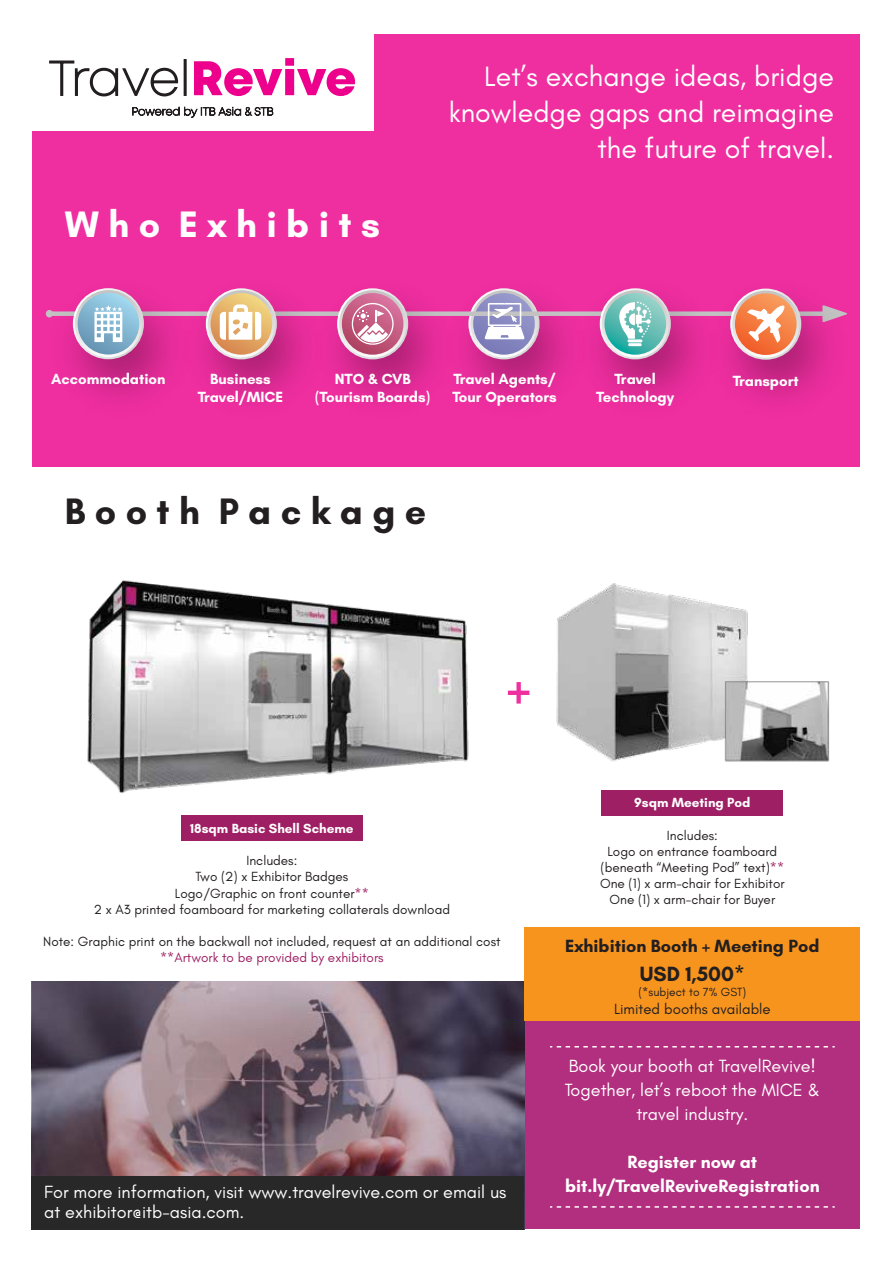
<style>
.page{position:relative;width:893px;height:1263px;background:#fff}
.page>*{position:absolute;margin:0;border:0;box-sizing:border-box;transform-origin:0 0}
.t1{font:700 52.5px "Glacial Indifference";color:rgb(236 0 140/.82)}
.t2{font:700 37.5px "Glacial Indifference";color:#231f20}
.t3{font:700 37.5px "Glacial Indifference";color:#fff}
.t4{font:28.5px/36px "Glacial Indifference";color:#fff;text-align:right}
.t5{font:700 21px "Glacial Indifference";color:#231f20}
.t6{font:18px/24px "Glacial Indifference";color:#fff;text-align:center}
.t7{font:700 18px/24px "Glacial Indifference";color:#fff;text-align:center}
.t8{font:700 18px "Glacial Indifference";color:#231f20}
.t9{font:700 15px/18px "Glacial Indifference";color:#fff;text-align:center}
.t10{font:15px "Glacial Indifference";color:#231f20}
.t11{font:13.5px/16.2px "Glacial Indifference";color:#231f20;text-align:center}
.t12{font:700 13.5px "Glacial Indifference";color:#fff}
.t13{font:13.5px "Glacial Indifference";color:#9e1f63}
.t14{font:12px "Glacial Indifference";color:#231f20}
.s1{color:#9e1f63}
</style>
<div class="page">
<div style="left:33px;top:34px;width:827px;height:432px;background:#ef2ea0"></div>
<div style="left:31px;top:33px;width:343px;height:98px;background:#fff"></div>
<svg style="left:49px;top:60px;width:130px;height:37px"></svg>
<div style="left:184px;top:59px;width:3px;height:37px;background:#231f20;border:2px solid #231f20"></div>
<svg style="left:194px;top:58px;width:161px;height:38px"></svg>
<svg style="left:132px;top:106px;width:142px;height:12px"></svg>
<div style="left:524px;top:1021px;width:336px;height:208px;background:#b22e7e"></div>
<img style="left:472px;top:288px;width:89px;height:110px">
<svg style="left:468px;top:288px;width:71px;height:71px"></svg>
<svg style="left:470px;top:290px;width:67px;height:67px"></svg>
<svg style="left:473px;top:293px;width:62px;height:62px"></svg>
<div style="left:52px;top:311px;width:770px;height:5px;background:#c3c2c2"></div>
<img style="left:207px;top:288px;width:91px;height:111px">
<svg style="left:206px;top:288px;width:71px;height:71px"></svg>
<svg style="left:208px;top:290px;width:67px;height:67px"></svg>
<svg style="left:211px;top:293px;width:61px;height:62px;background:#e3ae69"></svg>
<img style="left:298px;top:288px;width:174px;height:111px">
<svg style="left:337px;top:288px;width:71px;height:71px"></svg>
<svg style="left:339px;top:290px;width:67px;height:67px"></svg>
<svg style="left:342px;top:293px;width:61px;height:62px"></svg>
<img style="left:561px;top:288px;width:130px;height:111px">
<svg style="left:600px;top:288px;width:71px;height:71px"></svg>
<svg style="left:602px;top:290px;width:67px;height:67px"></svg>
<svg style="left:604px;top:293px;width:62px;height:62px;background:#62bdb4"></svg>
<img style="left:691px;top:288px;width:156px;height:111px">
<svg style="left:730px;top:289px;width:71px;height:71px"></svg>
<svg style="left:732px;top:291px;width:67px;height:67px"></svg>
<svg style="left:735px;top:293px;width:62px;height:62px;background:#f38048"></svg>
<img style="left:45px;top:288px;width:162px;height:110px">
<svg style="left:73px;top:288px;width:71px;height:71px"></svg>
<svg style="left:75px;top:290px;width:67px;height:67px"></svg>
<svg style="left:78px;top:293px;width:61px;height:62px;background:#84b6d1"></svg>
<svg style="left:94px;top:305px;width:28px;height:37px"></svg>
<svg style="left:485px;top:303px;width:40px;height:36px"></svg>
<svg style="left:350px;top:303px;width:44px;height:43px;background:#d58da6"></svg>
<svg style="left:220px;top:304px;width:41px;height:36px"></svg>
<svg style="left:618px;top:302px;width:33px;height:44px"></svg>
<svg style="left:747px;top:305px;width:37px;height:38px"></svg>
<img style="left:556px;top:583px;width:274px;height:179px">
<img style="left:87px;top:580px;width:382px;height:213px">
<div style="left:601px;top:791px;width:182px;height:25px;background:#9e1f63"></div>
<div style="left:181px;top:815px;width:182px;height:26px;background:#9e1f63"></div>
<svg style="left:550px;top:1046px;width:285px;height:1px"></svg>
<svg style="left:550px;top:1206px;width:285px;height:2px"></svg>
<svg style="left:32px;top:981px;width:492px;height:195px;background:#796875"></svg>
<div style="left:31px;top:1176px;width:493px;height:53px;background:#282828"></div>
<div style="left:524px;top:927px;width:336px;height:94px;background:#f7941e"></div>
<h2 class="t3" style="left:65px;top:201px;width:317px">W h o E x h i b i t s</h2>
<h3 class="t4" style="left:449px;top:59px;width:387px">Let’s exchange ideas, bridge knowledge gaps and reimagine the future of travel.</h3>
<p class="t9" style="left:51px;top:370px;width:116px">Accommodation</p>
<p class="t9" style="left:198px;top:370px;width:87px">Business<br>Travel/MICE</p>
<p class="t9" style="left:315px;top:370px;width:116px">NTO &amp; CVB (Tourism Boards)</p>
<p class="t9" style="left:452px;top:370px;width:106px;text-align:left">Travel Agents/<br>Tour Operators</p>
<p class="t9" style="left:596px;top:370px;width:79px">Travel<br>Technology</p>
<p class="t9" style="left:733px;top:371px;width:67px">Transport</p>
<h2 class="t2" style="left:65px;top:488px;width:363px">B o o t h P a c k a g e</h2>
<h1 class="t1" style="left:507px;top:654px;width:25px">+</h1>
<p class="t12" style="left:190px;top:820px;width:165px">18sqm Basic Shell Scheme</p>
<p class="t11" style="left:94px;top:853px;width:358px">Includes:<br>Two (2) x Exhibitor Badges<br>Logo/Graphic on front counter<span class="s1">**<br></span>2 x A3 printed foamboard for marketing collaterals download</p>
<p class="t11" style="left:43px;top:934px;width:459px">Note: Graphic print on the backwall not included, request at an additional cost</p>
<p class="t13" style="left:160px;top:950px;width:225px">**Artwork to be provided by exhibitors</p>
<h3 class="t6" style="left:44px;top:1183px;width:464px;line-height:19.5px;text-align:left">For more information, visit www.travelrevive.com or email us at exhibitor@itb-asia.com.</h3>
<p class="t12" style="left:634px;top:794px;width:118px">9sqm Meeting Pod</p>
<p class="t11" style="left:600px;top:827px;width:186px">Includes:<br>Logo on entrance foamboard (beneath “Meeting Pod” text)<span class="s1">**<br></span>One (1) x arm-chair for Exhibitor<br>One (1) x arm-chair for Buyer</p>
<h3 class="t8" style="left:565px;top:935px;width:256px">Exhibition Booth + Meeting Pod</h3>
<h3 class="t5" style="left:640px;top:961px;width:106px">USD 1,500*</h3>
<p class="t14" style="left:638px;top:985px;width:109px">(*subject to 7% GST)</p>
<p class="t10" style="left:614px;top:1000px;width:158px">Limited booths available</p>
<h3 class="t6" style="left:565px;top:1055px;width:257px">Book your booth at TravelRevive!<br>Together, let’s reboot the MICE &amp; travel industry.</h3>
<h3 class="t7" style="left:565px;top:1150px;width:256px">Register now at bit.ly/TravelReviveRegistration</h3>
</div>
